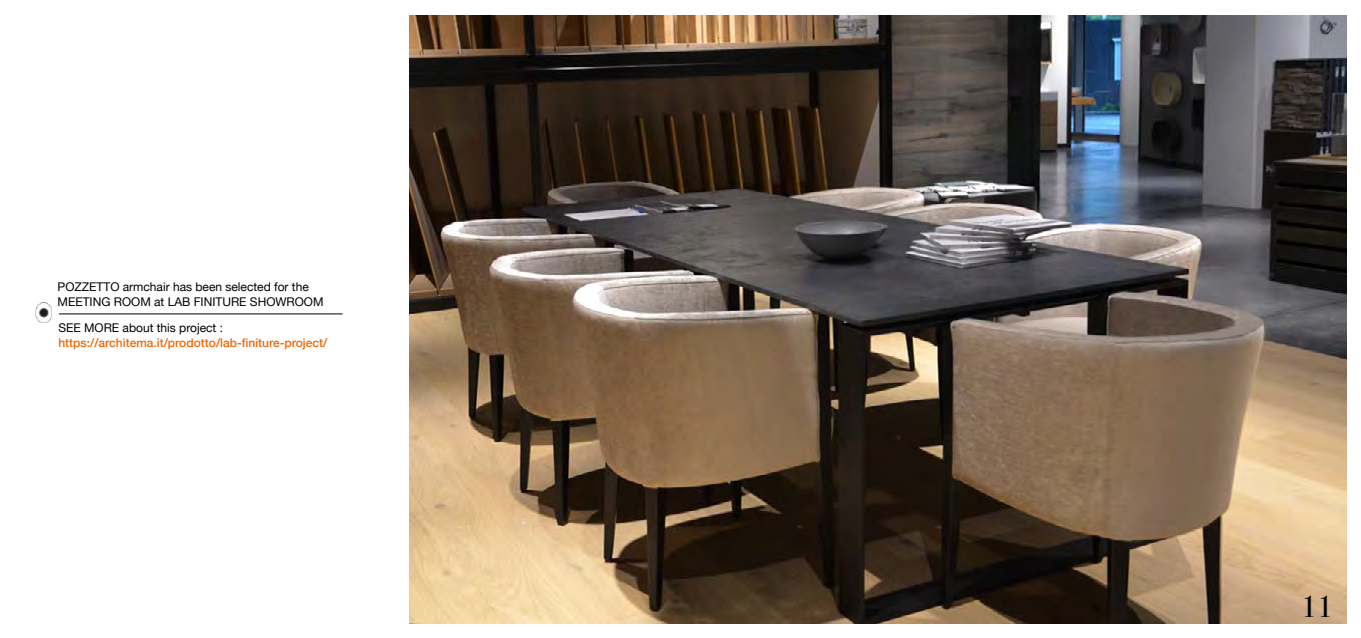
<style>
.page{position:relative;width:1361px;height:638px;background:#fff}
.page>*{position:absolute;margin:0;border:0;box-sizing:border-box;transform-origin:0 0}
.t1{font:30px "Bodoni Svty Two ITCTT";color:#000}
.t2{font:12px/14.4px "Helvetica Neue";color:#000}
.t3{font:500 12px "Helvetica Neue";color:#ec6907}
</style>
<div class="page">
<img style="left:409px;top:15px;width:937px;height:609px">
<img style="left:35px;top:302px;width:17px;height:20px">
<hr style="left:59px;top:314px;width:284px;height:1px;background:#000">
<p class="t2" style="left:58px;top:280px;width:267px">POZZETTO armchair has been selected for the<br>MEETING ROOM at LAB FINITURE SHOWROOM</p>
<p class="t2" style="left:58px;top:321px;width:166px">SEE MORE about this project :</p>
<p class="t3" style="left:58px;top:333px;width:270px">https://architema.it/prodotto/lab-finiture-project/</p>
<h1 class="t1" style="left:1301px;top:582px;width:33px">11</h1>
</div>
